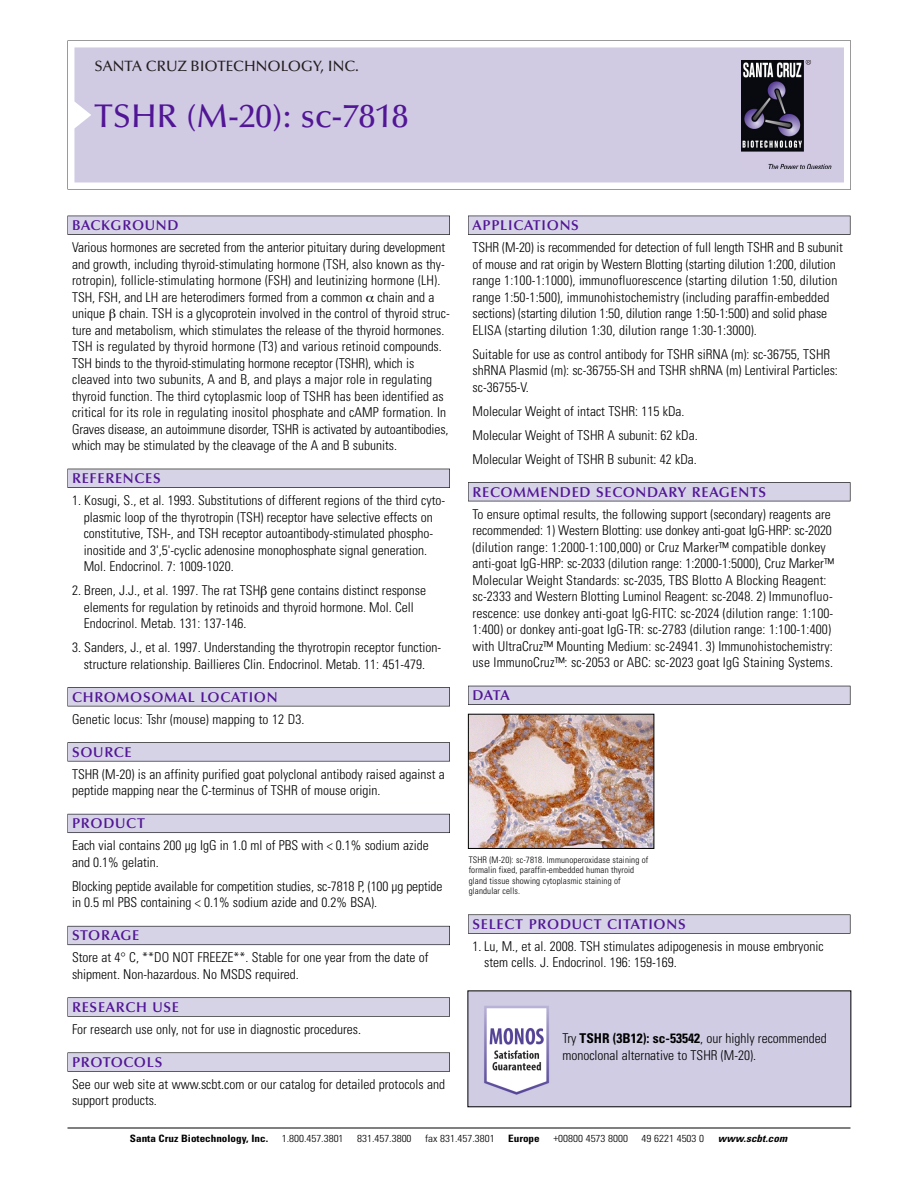
<style>
.page{position:relative;width:918px;height:1188px;background:#fff}
.page>*{position:absolute;margin:0;border:0;box-sizing:border-box;transform-origin:0 0}
.t1{font:500 33px "Optima";color:#511695}
.t2{font:500 15px "Optima";color:#231f20}
.t3{font:600 14.25px "Optima";letter-spacing:.05em;color:#511695}
.t4{font:300 condensed 13.5px/16.5px "Univers";color:#000}
.t5{font:300 condensed 10.2px "Univers";color:#000;scale:1.1 1}
.t6{font:700 condensed 10.2px "Univers";color:#000;scale:1.1 1}
.t7{font:italic 700 condensed 10.2px "Univers";letter-spacing:.005em;color:#000;scale:1.1 1}
.t8{font:300 condensed 9px/10.5px "Univers";letter-spacing:.015em;color:#000}
.s1{font-weight:700}
</style>
<div class="page">
<svg style="left:68px;top:40px;width:783px;height:149px"></svg>
<div style="left:74px;top:47px;width:770px;height:135px;background:#d1cae3"></div>
<img style="left:741px;top:60px;width:90px;height:108px">
<div style="left:68px;top:216px;width:382px;height:19px;background:#525155"></div>
<div style="left:68px;top:216px;width:381px;height:18px;background:#d7d3e7"></div>
<div style="left:68px;top:469px;width:382px;height:19px;background:#515055"></div>
<div style="left:68px;top:469px;width:381px;height:18px;background:#d7d3e7"></div>
<div style="left:68px;top:687px;width:382px;height:19px;background:#545357"></div>
<div style="left:68px;top:688px;width:381px;height:18px;background:#d7d3e7"></div>
<div style="left:68px;top:742px;width:382px;height:19px;background:#575759"></div>
<div style="left:68px;top:743px;width:381px;height:18px;background:#d7d3e7"></div>
<div style="left:68px;top:814px;width:382px;height:19px;background:#5b5a62"></div>
<div style="left:68px;top:814px;width:381px;height:18px;background:#d7d3e7"></div>
<div style="left:68px;top:926px;width:382px;height:19px;background:#66646e"></div>
<div style="left:68px;top:926px;width:381px;height:18px;background:#d7d3e7"></div>
<div style="left:68px;top:997px;width:382px;height:20px;background:#616161"></div>
<div style="left:68px;top:998px;width:381px;height:18px;background:#d7d3e7"></div>
<svg style="left:68px;top:1052px;width:382px;height:20px"></svg>
<div style="left:68px;top:1053px;width:381px;height:18px;background:#d7d3e7"></div>
<div style="left:468px;top:216px;width:382px;height:19px;background:#525155"></div>
<div style="left:468px;top:216px;width:382px;height:18px;background:#d7d3e7"></div>
<div style="left:468px;top:482px;width:382px;height:19px;background:#525155"></div>
<div style="left:468px;top:483px;width:382px;height:18px;background:#d7d3e7"></div>
<div style="left:468px;top:686px;width:382px;height:19px;background:#525158"></div>
<div style="left:468px;top:686px;width:382px;height:18px;background:#d7d3e7"></div>
<svg style="left:468px;top:914px;width:382px;height:20px"></svg>
<div style="left:468px;top:915px;width:382px;height:18px;background:#d7d3e7"></div>
<hr style="left:68px;top:1128px;width:782px;height:1px;background:#000">
<img style="left:470px;top:716px;width:182px;height:131px">
<div style="left:468px;top:714px;width:186px;height:135px;border:1px solid #000"></div>
<img style="left:470px;top:992px;width:379px;height:113px">
<p class="t2" style="left:94px;top:61px;width:266px">SANTA CRUZ BIOTECHNOLOGY, INC.</p>
<h1 class="t1" style="left:94px;top:103px;width:315px">TSHR (M-20): sc-7818</h1>
<p class="t3" style="left:72px;top:219px;width:108px">BACKGROUND</p>
<p class="t4" style="left:72px;top:240px;width:379px">Various hormones are secreted from the anterior pituitary during development and growth, including thyroid-stimulating hormone (TSH, also known as thy&shy;rotropin), follicle-stimulating hormone (FSH) and leutinizing hormone (LH).<br>TSH, FSH, and LH are heterodimers formed from a common chain and a unique chain. TSH is a glycoprotein involved in the control of thyroid struc&shy;ture and metabolism, which stimulates the release of the thyroid hormones.<br>TSH is regulated by thyroid hormone (T3) and various retinoid compounds.<br>TSH binds to the thyroid-stimulating hormone receptor (TSHR), which is cleaved into two subunits, A and B, and plays a major role in regulating thyroid function. The third cytoplasmic loop of TSHR has been identified as critical for its role in regulating inositol phosphate and cAMP formation. In Graves disease, an autoimmune disorder, TSHR is activated by autoantibodies, which may be stimulated by the cleavage of the A and B subunits.</p>
<p class="t3" style="left:72px;top:473px;width:90px">REFERENCES</p>
<p class="t4" style="left:84px;top:493px;width:363px;text-indent:-12px">1. Kosugi, S., et al. 1993. Substitutions of different regions of the third cyto&shy;plasmic loop of the thyrotropin (TSH) receptor have selective effects on constitutive, TSH-, and TSH receptor autoantibody-stimulated phospho&shy;inositide and 3',5'-cyclic adenosine monophosphate signal generation.<br>Mol. Endocrinol. 7: 1009-1020.</p>
<p class="t4" style="left:84px;top:583px;width:344px;text-indent:-12px">2. Breen, J.J., et al. 1997. The rat TSH gene contains distinct response elements for regulation by retinoids and thyroid hormone. Mol. Cell<br>Endocrinol. Metab. 131: 137-146.</p>
<p class="t4" style="left:72px;top:640px;width:371px;text-align:center">3. Sanders, J., et al. 1997. Understanding the thyrotropin receptor function&shy;structure relationship. Baillieres Clin. Endocrinol. Metab. 11: 451-479.</p>
<p class="t3" style="left:72px;top:691px;width:207px">CHROMOSOMAL LOCATION</p>
<p class="t4" style="left:72px;top:712px;width:234px">Genetic locus: Tshr (mouse) mapping to 12 D3.</p>
<p class="t3" style="left:72px;top:746px;width:61px">SOURCE</p>
<p class="t4" style="left:72px;top:767px;width:374px">TSHR (M-20) is an affinity purified goat polyclonal antibody raised against a peptide mapping near the C-terminus of TSHR of mouse origin.</p>
<p class="t3" style="left:72px;top:818px;width:74px">PRODUCT</p>
<p class="t4" style="left:72px;top:838px;width:358px">Each vial contains 200 µg IgG in 1.0 ml of PBS with &lt; 0.1% sodium azide and 0.1% gelatin.</p>
<p class="t4" style="left:72px;top:879px;width:372px">Blocking peptide available for competition studies, sc-7818 P, (100 µg peptide in 0.5 ml PBS containing &lt; 0.1% sodium azide and 0.2% BSA).</p>
<p class="t3" style="left:72px;top:930px;width:69px">STORAGE</p>
<p class="t4" style="left:72px;top:950px;width:358px">Store at 4° C, **DO NOT FREEZE**. Stable for one year from the date of shipment. Non-hazardous. No MSDS required.</p>
<p class="t3" style="left:72px;top:1001px;width:109px">RESEARCH USE</p>
<p class="t4" style="left:72px;top:1022px;width:290px">For research use only, not for use in diagnostic procedures.</p>
<p class="t3" style="left:72px;top:1056px;width:92px">PROTOCOLS</p>
<p class="t4" style="left:72px;top:1077px;width:375px">See our web site at www.scbt.com or our catalog for detailed protocols and support products.</p>
<p class="t3" style="left:473px;top:219px;width:108px">APPLICATIONS</p>
<p class="t4" style="left:473px;top:240px;width:372px">TSHR (M-20) is recommended for detection of full length TSHR and B subunit of mouse and rat origin by Western Blotting (starting dilution 1:200, dilution range 1:100-1:1000), immunofluorescence (starting dilution 1:50, dilution range 1:50-1:500), immunohistochemistry (including paraffin-embedded sections) (starting dilution 1:50, dilution range 1:50-1:500) and solid phase ELISA (starting dilution 1:30, dilution range 1:30-1:3000).</p>
<p class="t4" style="left:473px;top:347px;width:367px">Suitable for use as control antibody for TSHR siRNA (m): sc-36755, TSHR shRNA Plasmid (m): sc-36755-SH and TSHR shRNA (m) Lentiviral Particles: sc-36755-V.</p>
<p class="t4" style="left:473px;top:400px;width:227px;line-height:24px">Molecular Weight of intact TSHR: 115 kDa.<br>Molecular Weight of TSHR A subunit: 62 kDa.<br>Molecular Weight of TSHR B subunit: 42 kDa.</p>
<p class="t3" style="left:473px;top:486px;width:295px">RECOMMENDED SECONDARY REAGENTS</p>
<p class="t4" style="left:473px;top:507px;width:363px">To ensure optimal results, the following support (secondary) reagents are recommended: 1) Western Blotting: use donkey anti-goat IgG-HRP: sc-2020 (dilution range: 1:2000-1:100,000) or Cruz Marker™ compatible donkey anti-goat IgG-HRP: sc-2033 (dilution range: 1:2000-1:5000), Cruz Marker™ Molecular Weight Standards: sc-2035, TBS Blotto A Blocking Reagent: sc-2333 and Western Blotting Luminol Reagent: sc-2048. 2) Immunofluo&shy;rescence: use donkey anti-goat IgG-FITC: sc-2024 (dilution range: 1:100- 1:400) or donkey anti-goat IgG-TR: sc-2783 (dilution range: 1:100-1:400) with UltraCruz™ Mounting Medium: sc-24941. 3) Immunohistochemistry: use ImmunoCruz™: sc-2053 or ABC: sc-2023 goat IgG Staining Systems.</p>
<p class="t3" style="left:473px;top:690px;width:39px">DATA</p>
<p class="t8" style="left:469px;top:855px;width:181px">TSHR (M-20): sc-7818. Immunoperoxidase staining of formalin fixed, paraffin-embedded human thyroid gland tissue showing cytoplasmic staining of glandular cells.</p>
<p class="t3" style="left:473px;top:918px;width:215px">SELECT PRODUCT CITATIONS</p>
<p class="t4" style="left:484px;top:939px;width:341px;text-indent:-12px">1. Lu, M., et al. 2008. TSH stimulates adipogenesis in mouse embryonic stem cells. J. Endocrinol. 196: 159-169.</p>
<p class="t4" style="left:562px;top:1031px;width:266px">Try <span class="s1">TSHR (3B12): sc-53542</span>, our highly recommended monoclonal alternative to TSHR (M-20).</p>
<p class="t6" style="left:130px;top:1135px;width:127px">Santa Cruz Biotechnology, Inc.</p>
<p class="t5" style="left:282px;top:1135px;width:58px">1.800.457.3801</p>
<p class="t5" style="left:357px;top:1135px;width:51px">831.457.3800</p>
<p class="t5" style="left:425px;top:1135px;width:65px">fax 831.457.3801</p>
<p class="t6" style="left:508px;top:1135px;width:30px">Europe</p>
<p class="t5" style="left:553px;top:1135px;width:69px">+00800 4573 8000</p>
<p class="t5" style="left:642px;top:1135px;width:58px">49 6221 4503 0</p>
<p class="t7" style="left:718px;top:1135px;width:64px">www.scbt.com</p>
</div>
